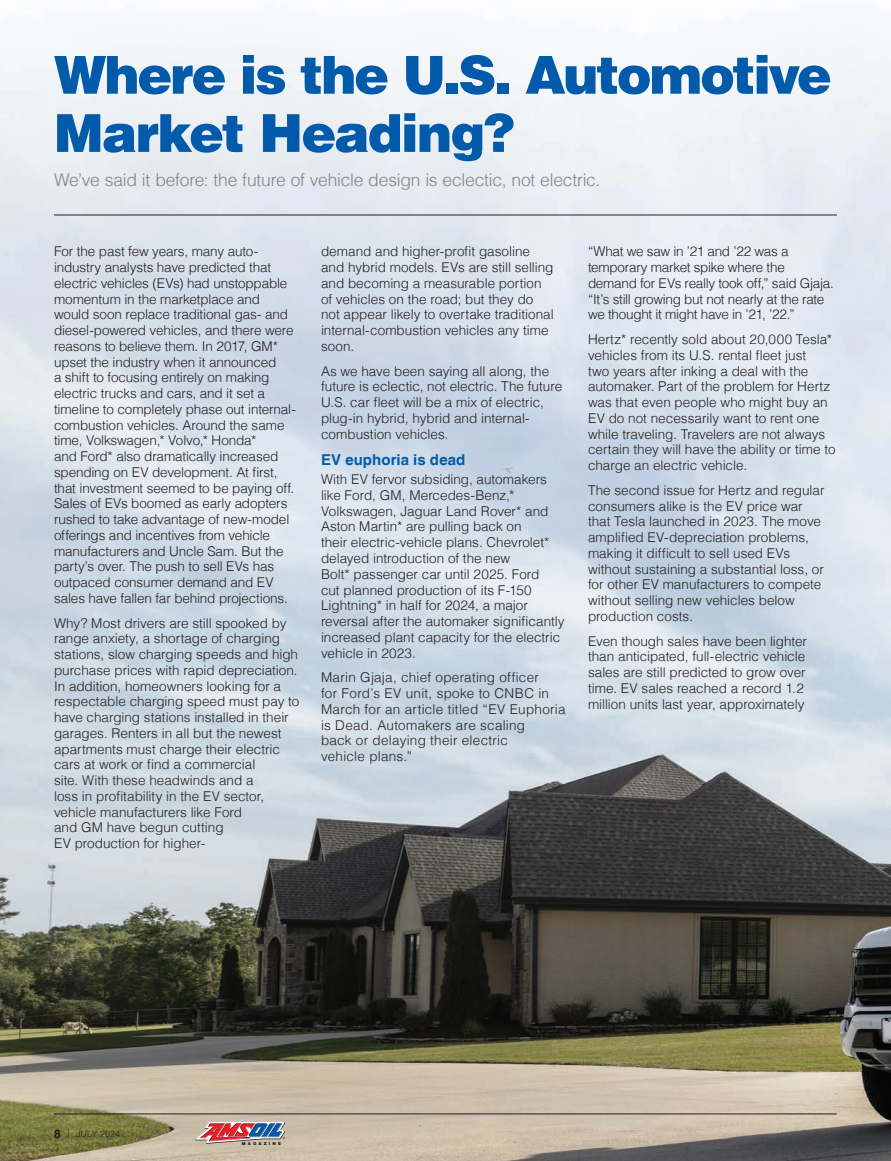
<style>
.page{position:relative;width:891px;height:1161px;background:#fff}
.page>*{position:absolute;margin:0;border:0;box-sizing:border-box;transform-origin:0 0}
.Headline{font:900 52.35px/58.2px "Helvetica LT";letter-spacing:-.04em;color:#015aaa}
.GrayType{font:300 17.4px "Helvetica LT";letter-spacing:-.015em;color:#808285}
.BlueSubhead{font:700 15px "Helvetica LT";letter-spacing:.005em;color:#015aaa}
.BodyCopy{font:300 13.5px/15.8px "Helvetica LT";letter-spacing:-.005em;color:#231f20}
.BodyCopy-2{font:300 13.5px/15.8px "Helvetica LT";letter-spacing:.02em;color:#231f20}
.t1{font:300 9px "Helvetica LT";color:#231f20}
.t2{font:900 4.2px "Helvetica LT";letter-spacing:.5em;color:#231f20}
.s1{font-weight:700;font-size:12px}
</style>
<div class="page">
<img style="left:0;top:44px;width:891px;height:1117px">
<hr style="left:54px;top:1114px;width:783px;height:1px;background:#231f20">
<svg style="left:195px;top:1121px;width:90px;height:23px;background:#b0888f"></svg>
<hr style="left:54px;top:215px;width:783px;height:1px;background:#231f20">
<p class="Headline" style="left:54px;top:45px;width:779px">Where is the U.S. Automotive<br>Market Heading?</p>
<p class="GrayType" style="left:54px;top:169px;width:548px">We’ve said it before: the future of vehicle design is eclectic, not electric.</p>
<p class="BodyCopy" style="left:54px;top:243px;width:243px">For the past few years, many auto&shy;industry analysts have predicted that electric vehicles (EVs) had unstoppable momentum in the marketplace and would soon replace traditional gas- and diesel-powered vehicles, and there were reasons to believe them. In 2017, GM* upset the industry when it announced<br>a shift to focusing entirely on making electric trucks and cars, and it set a timeline to completely phase out internal&shy;combustion vehicles. Around the same time, Volkswagen,* Volvo,* Honda*<br>and Ford* also dramatically increased spending on EV development. At first, that investment seemed to be paying off.<br>Sales of EVs boomed as early adopters rushed to take advantage of new-model offerings and incentives from vehicle manufacturers and Uncle Sam. But the party’s over. The push to sell EVs has outpaced consumer demand and EV sales have fallen far behind projections.</p>
<p class="BodyCopy" style="left:54px;top:615px;width:247px">Why? Most drivers are still spooked by range anxiety, a shortage of charging stations, slow charging speeds and high purchase prices with rapid depreciation.<br>In addition, homeowners looking for a respectable charging speed must pay to have charging stations installed in their garages. Renters in all but the newest apartments must charge their electric cars at work or find a commercial<br>site. With these headwinds and a<br>loss in profitability in the EV sector, vehicle manufacturers like Ford<br>and GM have begun cutting<br>EV production for higher-</p>
<p class="BodyCopy" style="left:321px;top:244px;width:234px">demand and higher-profit gasoline and hybrid models. EVs are still selling and becoming a measurable portion of vehicles on the road; but they do not appear likely to overtake traditional internal-combustion vehicles any time soon.</p>
<p class="BodyCopy" style="left:321px;top:363px;width:243px">As we have been saying all along, the future is eclectic, not electric. The future U.S. car fleet will be a mix of electric, plug-in hybrid, hybrid and internal&shy;combustion vehicles.</p>
<p class="BlueSubhead" style="left:321px;top:451px;width:146px">EV euphoria is dead</p>
<p class="BodyCopy" style="left:321px;top:471px;width:245px">With EV fervor subsiding, automakers like Ford, GM, Mercedes-Benz,* Volkswagen, Jaguar Land Rover* and Aston Martin* are pulling back on<br>their electric-vehicle plans. Chevrolet* delayed introduction of the new<br>Bolt* passenger car until 2025. Ford<br>cut planned production of its F-150<br>Lightning* in half for 2024, a major reversal after the automaker significantly increased plant capacity for the electric vehicle in 2023.</p>
<p class="BodyCopy-2" style="left:321px;top:669px;width:246px">Marin Gjaja, chief operating officer<br>for Ford’s EV unit, spoke to CNBC in<br>March for an article titled “EV Euphoria is Dead. Automakers are scaling<br>back or delaying their electric<br>vehicle plans.”</p>
<p class="BodyCopy" style="left:588px;top:244px;width:247px">“What we saw in ’21 and ’22 was a temporary market spike where the demand for EVs really took off,” said Gjaja. “It’s still growing but not nearly at the rate we thought it might have in ’21, ’22.”</p>
<p class="BodyCopy" style="left:588px;top:331px;width:249px">Hertz* recently sold about 20,000 Tesla* vehicles from its U.S. rental fleet just<br>two years after inking a deal with the automaker. Part of the problem for Hertz was that even people who might buy an EV do not necessarily want to rent one while traveling. Travelers are not always certain they will have the ability or time to charge an electric vehicle.</p>
<p class="BodyCopy" style="left:588px;top:482px;width:238px">The second issue for Hertz and regular consumers alike is the EV price war that Tesla launched in 2023. The move amplified EV-depreciation problems, making it difficult to sell used EVs without sustaining a substantial loss, or for other EV manufacturers to compete without selling new vehicles below production costs.</p>
<p class="BodyCopy" style="left:588px;top:633px;width:221px">Even though sales have been lighter than anticipated, full-electric vehicle sales are still predicted to grow over time. EV sales reached a record 1.2 million units last year, approximately</p>
<p class="t1" style="left:54px;top:1128px;width:68px"><span class="s1">8</span> | JULY 2024</p>
<p class="t2" style="left:242px;top:1141px;width:41px">MAGAZINE</p>
</div>
